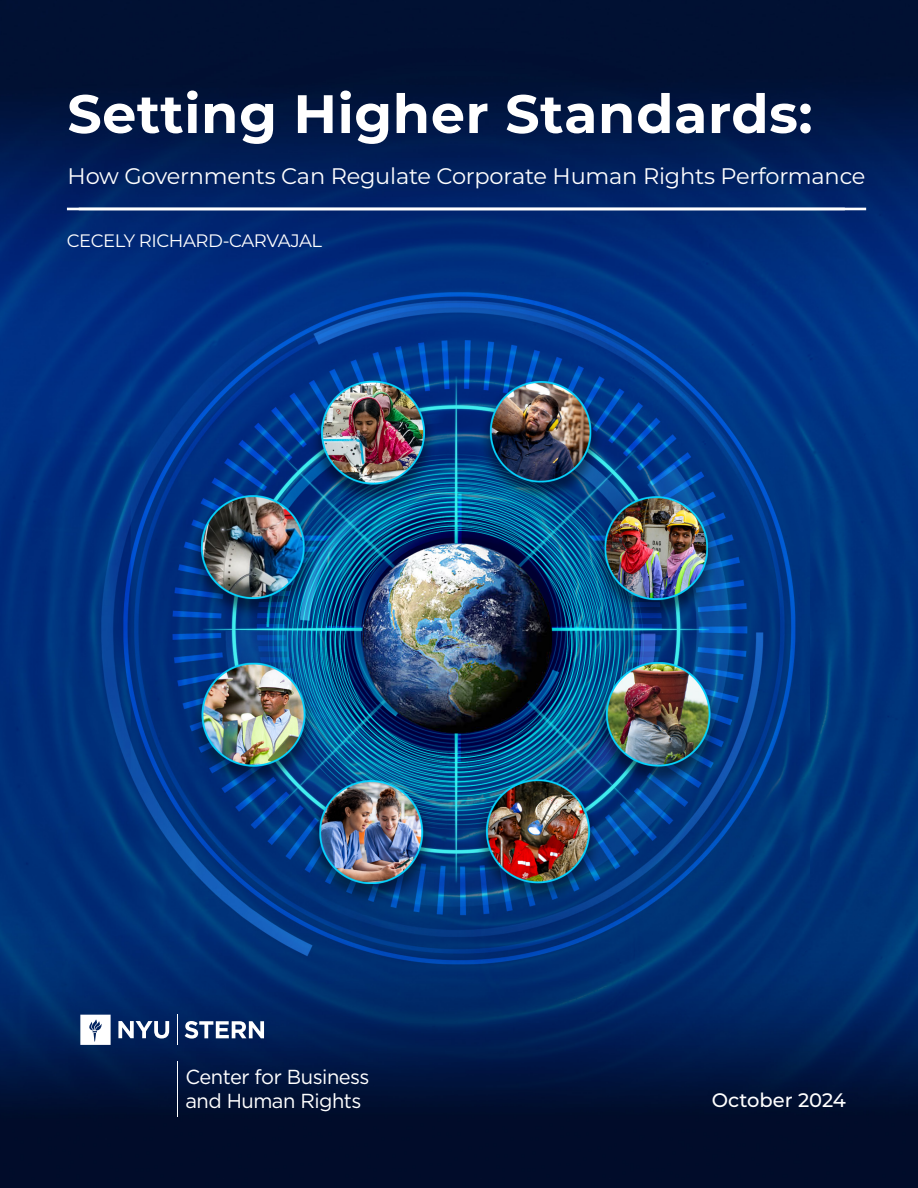
<style>
.page{position:relative;width:918px;height:1188px;background:#fff}
.page>*{position:absolute;margin:0;border:0;box-sizing:border-box;transform-origin:0 0}
.t1{font:700 54px "Montserrat";letter-spacing:.01em;color:#fff}
.t2{font:22.5px "Montserrat";letter-spacing:-.01em;color:#fff}
.t3{font:20.25px/24.3px "Gotham";letter-spacing:-.025em;color:#fff}
.t4{font:500 19.5px "Montserrat";color:#fff}
.t5{font:18px "Montserrat";letter-spacing:-.025em;color:#fff}
</style>
<div class="page">
<img style="left:0;top:0;width:918px;height:1188px">
<hr style="left:79px;top:208px;width:787px;height:2px;background:#fff">
<hr style="left:67px;top:208px;width:778px;height:2px;background:#fff">
<svg style="left:185px;top:1021px;width:79px;height:18px"></svg>
<hr style="left:177px;top:1015px;width:1px;height:30px;background:#fff">
<hr style="left:178px;top:1061px;width:1px;height:56px;background:#fff">
<svg style="left:118px;top:1021px;width:51px;height:18px"></svg>
<svg style="left:80px;top:1015px;width:31px;height:30px"></svg>
<p class="t1" style="left:67px;top:75px;width:747px">Setting Higher Standards:</p>
<p class="t2" style="left:68px;top:160px;width:799px">How Governments Can Regulate Corporate Human Rights Performance</p>
<p class="t5" style="left:67px;top:228px;width:257px">CECELY RICHARD-CARVAJAL</p>
<p class="t3" style="left:185px;top:1064px;width:186px">Center for Business and Human Rights</p>
<p class="t4" style="left:712px;top:1087px;width:136px">October 2024</p>
</div>
